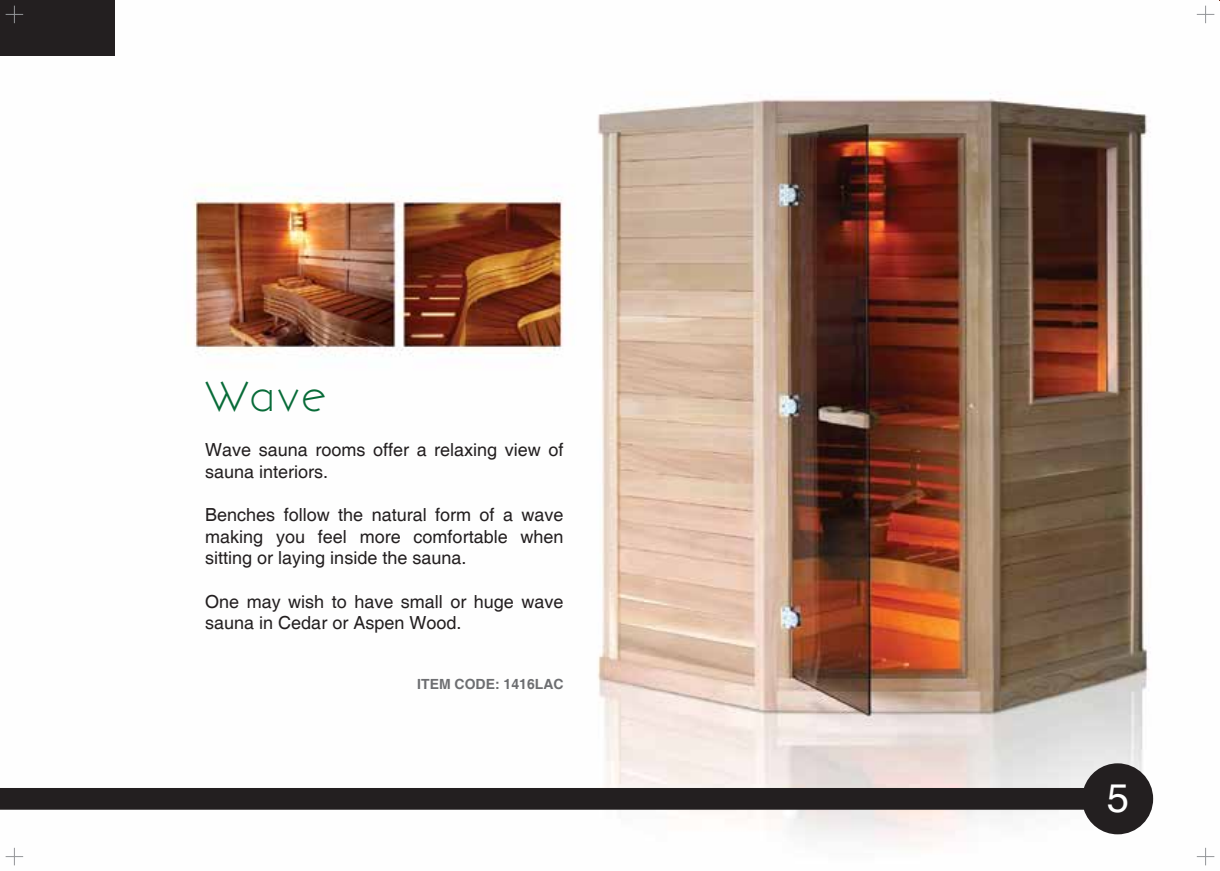
<style>
.page{position:relative;width:1220px;height:871px;background:#fff}
.page>*{position:absolute;margin:0;border:0;box-sizing:border-box;transform-origin:0 0}
.t1{font:300 40px "Bonveno CF";color:#086b38}
.t2{font:40px "Helvetica";color:#fff}
.t3{font:18px/21.6px "Helvetica";color:#231f20}
.t4{font:700 14px "Helvetica";color:#6d6e71}
</style>
<div class="page">
<img style="left:5px;top:14px;width:1201px;height:852px">
<svg style="left:0;top:763px;width:1153px;height:71px"></svg>
<div style="left:0;top:0;width:115px;height:56px;background:#231f20"></div>
<svg style="left:6px;top:6px;width:17px;height:17px"></svg>
<svg style="left:1197px;top:0;width:23px;height:23px"></svg>
<svg style="left:6px;top:847px;width:17px;height:18px"></svg>
<svg style="left:1197px;top:847px;width:18px;height:19px"></svg>
<h1 class="t1" style="left:205px;top:369px;width:123px">Wave</h1>
<p class="t3" style="left:205px;top:439px;width:360px">Wave sauna rooms offer a relaxing view of sauna interiors.</p>
<p class="t3" style="left:205px;top:504px;width:360px;text-align:justify">Benches follow the natural form of a wave making you feel more comfortable when sitting or laying inside the sauna.</p>
<p class="t3" style="left:205px;top:591px;width:360px">One may wish to have small or huge wave sauna in Cedar or Aspen Wood.</p>
<p class="t4" style="left:417px;top:675px;width:148px">ITEM CODE: 1416LAC</p>
<h1 class="t2" style="left:1106px;top:774px;width:24px">5</h1>
</div>
